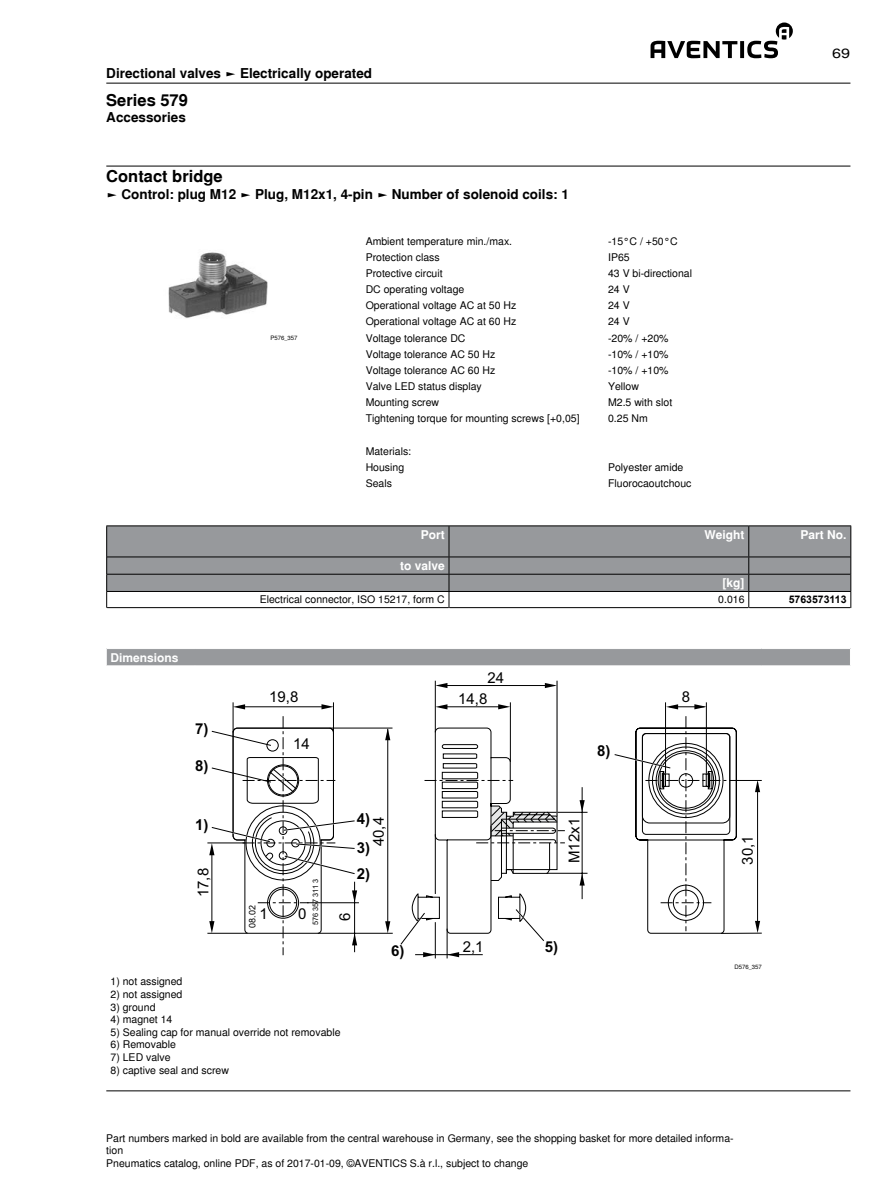
<style>
.page{position:relative;width:893px;height:1191px;background:#fff}
.page>*{position:absolute;margin:0;border:0;box-sizing:border-box;transform-origin:0 0}
.t1{font:700 16.5px "Nimbus Sans Global";color:#000}
.t2{font:15px "Arial";color:#000}
.t3{font:700 15px/29.1px "Arial";color:#000}
.t4{font:700 13.5px "Nimbus Sans Global";color:#000}
.t5{font:13.5px "Nimbus Sans Global";color:#000;scale:1.2 1}
.t6{font:700 12px "Nimbus Sans Global";color:#fff}
.t7{font:10.5px/12.6px "Nimbus Sans Global";color:#000}
.t8{font:700 10.5px "Arial";color:#000}
.t9{font:9px "Arial";color:#000}
.t10{font:7.5px "Arial";color:#000}
.t11{font:6px "Nimbus Sans Global";color:#000}
</style>
<div class="page">
<svg style="left:650px;top:23px;width:143px;height:35px"></svg>
<hr style="left:106px;top:83px;width:744px;height:1px;background:#000">
<hr style="left:106px;top:166px;width:744px;height:1px;background:#000">
<img style="left:168px;top:252px;width:100px;height:66px">
<div style="left:107px;top:526px;width:743px;height:65px;background:#97999c"></div>
<hr style="left:106px;top:525px;width:343px;height:1px;background:#000">
<hr style="left:106px;top:526px;width:1px;height:31px;background:#000">
<hr style="left:449px;top:525px;width:300px;height:1px;background:#000">
<hr style="left:749px;top:525px;width:102px;height:1px;background:#000">
<hr style="left:850px;top:526px;width:1px;height:31px;background:#000">
<hr style="left:106px;top:591px;width:343px;height:1px;background:#000">
<hr style="left:449px;top:591px;width:300px;height:1px;background:#000">
<hr style="left:749px;top:591px;width:102px;height:1px;background:#000">
<hr style="left:449px;top:526px;width:1px;height:30px;background:#000">
<hr style="left:748px;top:526px;width:1px;height:30px;background:#000">
<hr style="left:107px;top:556px;width:342px;height:1px;background:#000">
<hr style="left:449px;top:556px;width:300px;height:1px;background:#000">
<hr style="left:749px;top:556px;width:101px;height:1px;background:#000">
<hr style="left:107px;top:574px;width:342px;height:1px;background:#000">
<hr style="left:449px;top:574px;width:300px;height:1px;background:#000">
<hr style="left:749px;top:574px;width:101px;height:1px;background:#000">
<hr style="left:106px;top:607px;width:343px;height:1px;background:#000">
<hr style="left:449px;top:607px;width:300px;height:1px;background:#000">
<hr style="left:749px;top:607px;width:102px;height:1px;background:#000">
<svg style="left:106px;top:557px;width:1px;height:51px"></svg>
<svg style="left:449px;top:557px;width:1px;height:52px"></svg>
<svg style="left:748px;top:557px;width:1px;height:51px"></svg>
<svg style="left:850px;top:557px;width:1px;height:52px"></svg>
<div style="left:106px;top:648px;width:744px;height:18px;background:#97999c"></div>
<hr style="left:106px;top:648px;width:89px;height:1px;background:#fff">
<svg style="left:106px;top:648px;width:1px;height:17px"></svg>
<hr style="left:195px;top:648px;width:567px;height:1px;background:#fff">
<hr style="left:762px;top:648px;width:88px;height:1px;background:#fff">
<hr style="left:106px;top:665px;width:89px;height:1px;background:#fff">
<hr style="left:195px;top:665px;width:567px;height:1px;background:#fff">
<hr style="left:762px;top:665px;width:88px;height:1px;background:#fff">
<hr style="left:415px;top:954px;width:68px;height:1px;background:#000">
<svg style="left:423px;top:952px;width:12px;height:5px"></svg>
<svg style="left:448px;top:952px;width:11px;height:5px"></svg>
<hr style="left:207px;top:933px;width:41px;height:1px;background:#000">
<hr style="left:207px;top:842px;width:38px;height:1px;background:#000">
<hr style="left:387px;top:729px;width:1px;height:201px;background:#000">
<hr style="left:330px;top:728px;width:62px;height:1px;background:#000">
<hr style="left:440px;top:685px;width:115px;height:1px;background:#000">
<hr style="left:440px;top:706px;width:65px;height:1px;background:#000">
<svg style="left:436px;top:704px;width:11px;height:5px"></svg>
<svg style="left:498px;top:704px;width:12px;height:5px"></svg>
<hr style="left:557px;top:680px;width:1px;height:136px;background:#000">
<hr style="left:510px;top:702px;width:1px;height:60px;background:#000">
<hr style="left:435px;top:680px;width:1px;height:52px;background:#000">
<hr style="left:238px;top:706px;width:89px;height:1px;background:#000">
<svg style="left:234px;top:704px;width:11px;height:5px"></svg>
<svg style="left:321px;top:704px;width:12px;height:5px"></svg>
<hr style="left:333px;top:702px;width:1px;height:32px;background:#000">
<hr style="left:233px;top:702px;width:1px;height:30px;background:#000">
<hr style="left:669px;top:706px;width:35px;height:1px;background:#000">
<svg style="left:666px;top:704px;width:12px;height:5px"></svg>
<svg style="left:694px;top:704px;width:12px;height:5px"></svg>
<hr style="left:706px;top:702px;width:1px;height:71px;background:#000">
<hr style="left:665px;top:702px;width:1px;height:71px;background:#000">
<svg style="left:434px;top:716px;width:328px;height:230px"></svg>
<hr style="left:447px;top:928px;width:1px;height:30px;background:#000">
<hr style="left:435px;top:922px;width:1px;height:36px;background:#000">
<svg style="left:435px;top:683px;width:12px;height:5px"></svg>
<svg style="left:545px;top:683px;width:12px;height:5px"></svg>
<svg style="left:209px;top:716px;width:148px;height:239px"></svg>
<svg style="left:211px;top:731px;width:460px;height:214px"></svg>
<hr style="left:106px;top:1090px;width:744px;height:1px;background:#000">
<p class="t4" style="left:106px;top:63px;width:267px">Directional valves ► Electrically operated</p>
<h1 class="t1" style="left:106px;top:87px;width:83px">Series 579</h1>
<p class="t4" style="left:106px;top:107px;width:81px">Accessories</p>
<h1 class="t1" style="left:106px;top:164px;width:118px">Contact bridge</h1>
<p class="t4" style="left:106px;top:183px;width:464px">► Control: plug M12 ► Plug, M12x1, 4-pin ► Number of solenoid coils: 1</p>
<p class="t11" style="left:271px;top:333px;width:29px">P576_357</p>
<p class="t7" style="left:366px;top:234px;width:148px">Ambient temperature min./max.</p>
<p class="t7" style="left:608px;top:234px;width:71px">-15°C / +50°C</p>
<p class="t7" style="left:366px;top:250px;width:76px">Protection class</p>
<p class="t7" style="left:608px;top:250px;width:23px">IP65</p>
<p class="t7" style="left:366px;top:266px;width:79px">Protective circuit</p>
<p class="t7" style="left:608px;top:266px;width:86px">43 V bi-directional</p>
<p class="t7" style="left:366px;top:283px;width:100px">DC operating voltage</p>
<p class="t7" style="left:608px;top:283px;width:23px">24 V</p>
<p class="t7" style="left:366px;top:299px;width:152px">Operational voltage AC at 50 Hz</p>
<p class="t7" style="left:608px;top:299px;width:23px">24 V</p>
<p class="t7" style="left:366px;top:315px;width:152px">Operational voltage AC at 60 Hz</p>
<p class="t7" style="left:608px;top:315px;width:23px">24 V</p>
<p class="t7" style="left:366px;top:331px;width:101px">Voltage tolerance DC</p>
<p class="t7" style="left:608px;top:331px;width:62px">-20% / +20%</p>
<p class="t7" style="left:366px;top:347px;width:131px">Voltage tolerance AC 50 Hz</p>
<p class="t7" style="left:608px;top:347px;width:62px">-10% / +10%</p>
<p class="t7" style="left:366px;top:363px;width:131px">Voltage tolerance AC 60 Hz</p>
<p class="t7" style="left:608px;top:363px;width:62px">-10% / +10%</p>
<p class="t7" style="left:366px;top:379px;width:118px">Valve LED status display</p>
<p class="t7" style="left:608px;top:379px;width:32px">Yellow</p>
<p class="t7" style="left:366px;top:396px;width:75px">Mounting screw</p>
<p class="t7" style="left:608px;top:396px;width:66px">M2.5 with slot</p>
<p class="t7" style="left:366px;top:412px;width:215px">Tightening torque for mounting screws [+0,05]</p>
<p class="t7" style="left:608px;top:412px;width:41px">0.25 Nm</p>
<p class="t7" style="left:366px;top:442px;width:47px;line-height:16.2px">Materials:<br>Housing</p>
<p class="t7" style="left:608px;top:460px;width:77px">Polyester amide</p>
<p class="t7" style="left:366px;top:476px;width:28px">Seals</p>
<p class="t7" style="left:608px;top:476px;width:85px">Fluorocaoutchouc</p>
<p class="t5" style="left:832px;top:43px;width:17px">69</p>
<p class="t6" style="left:111px;top:648px;width:70px">Dimensions</p>
<h2 class="t3" style="left:195px;top:714px;width:15px">7)</h2>
<h2 class="t3" style="left:195px;top:751px;width:15px">8)</h2>
<h2 class="t3" style="left:195px;top:810px;width:15px">1)</h2>
<h2 class="t2" style="left:193px;top:897px;width:31px;rotate:-90deg">17,8</h2>
<p class="t6" style="left:421px;top:525px;width:25px">Port</p>
<p class="t6" style="left:704px;top:525px;width:41px">Weight</p>
<p class="t6" style="left:801px;top:525px;width:48px">Part No.</p>
<p class="t6" style="left:400px;top:556px;width:46px">to valve</p>
<p class="t6" style="left:722px;top:573px;width:23px">[kg]</p>
<p class="t7" style="left:260px;top:593px;width:186px">Electrical connector, ISO 15217, form C</p>
<p class="t7" style="left:718px;top:593px;width:28px">0.016</p>
<p class="t8" style="left:789px;top:592px;width:59px">5763573113</p>
<h2 class="t2" style="left:488px;top:668px;width:18px">24</h2>
<h2 class="t2" style="left:269px;top:687px;width:31px">19,8</h2>
<h2 class="t2" style="left:682px;top:687px;width:10px">8</h2>
<h2 class="t2" style="left:458px;top:689px;width:31px">14,8</h2>
<p class="t9" style="left:247px;top:927px;width:24px;rotate:-90deg">08.02</p>
<h2 class="t2" style="left:259px;top:904px;width:10px">1</h2>
<h2 class="t2" style="left:293px;top:733px;width:18px">14</h2>
<h2 class="t3" style="left:597px;top:736px;width:15px">8)</h2>
<p class="t10" style="left:311px;top:925px;width:48px;rotate:-90deg">576 357 311 3</p>
<h2 class="t2" style="left:298px;top:904px;width:10px">0</h2>
<h2 class="t3" style="left:357px;top:804px;width:15px">4)<br>3)</h2>
<h2 class="t3" style="left:357px;top:859px;width:15px">2)</h2>
<h2 class="t2" style="left:369px;top:846px;width:31px;rotate:-90deg">40,4</h2>
<h2 class="t2" style="left:564px;top:863px;width:47px;rotate:-90deg">M12x1</h2>
<h2 class="t2" style="left:335px;top:920px;width:10px;rotate:-90deg">6</h2>
<h2 class="t3" style="left:391px;top:937px;width:15px">6)</h2>
<h2 class="t3" style="left:545px;top:932px;width:15px">5)</h2>
<h2 class="t2" style="left:463px;top:937px;width:22px">2,1</h2>
<h2 class="t2" style="left:738px;top:865px;width:31px;rotate:-90deg">30,1</h2>
<p class="t11" style="left:734px;top:962px;width:29px">D576_357</p>
<p class="t7" style="left:111px;top:975px;width:73px">1) not assigned</p>
<p class="t7" style="left:111px;top:987px;width:73px">2) not assigned</p>
<p class="t7" style="left:111px;top:1000px;width:46px">3) ground</p>
<p class="t7" style="left:111px;top:1012px;width:63px">4) magnet 14</p>
<p class="t7" style="left:111px;top:1025px;width:231px">5) Sealing cap for manual override not removable</p>
<p class="t7" style="left:111px;top:1038px;width:67px">6) Removable</p>
<p class="t7" style="left:111px;top:1050px;width:62px">7) LED valve</p>
<p class="t7" style="left:111px;top:1063px;width:120px">8) captive seal and screw</p>
<p class="t7" style="left:106px;top:1131px;width:629px">Part numbers marked in bold are available from the central warehouse in Germany, see the shopping basket for more detailed informa&shy;tion<br>Pneumatics catalog, online PDF, as of 2017-01-09, ©AVENTICS S.à r.l., subject to change</p>
</div>
